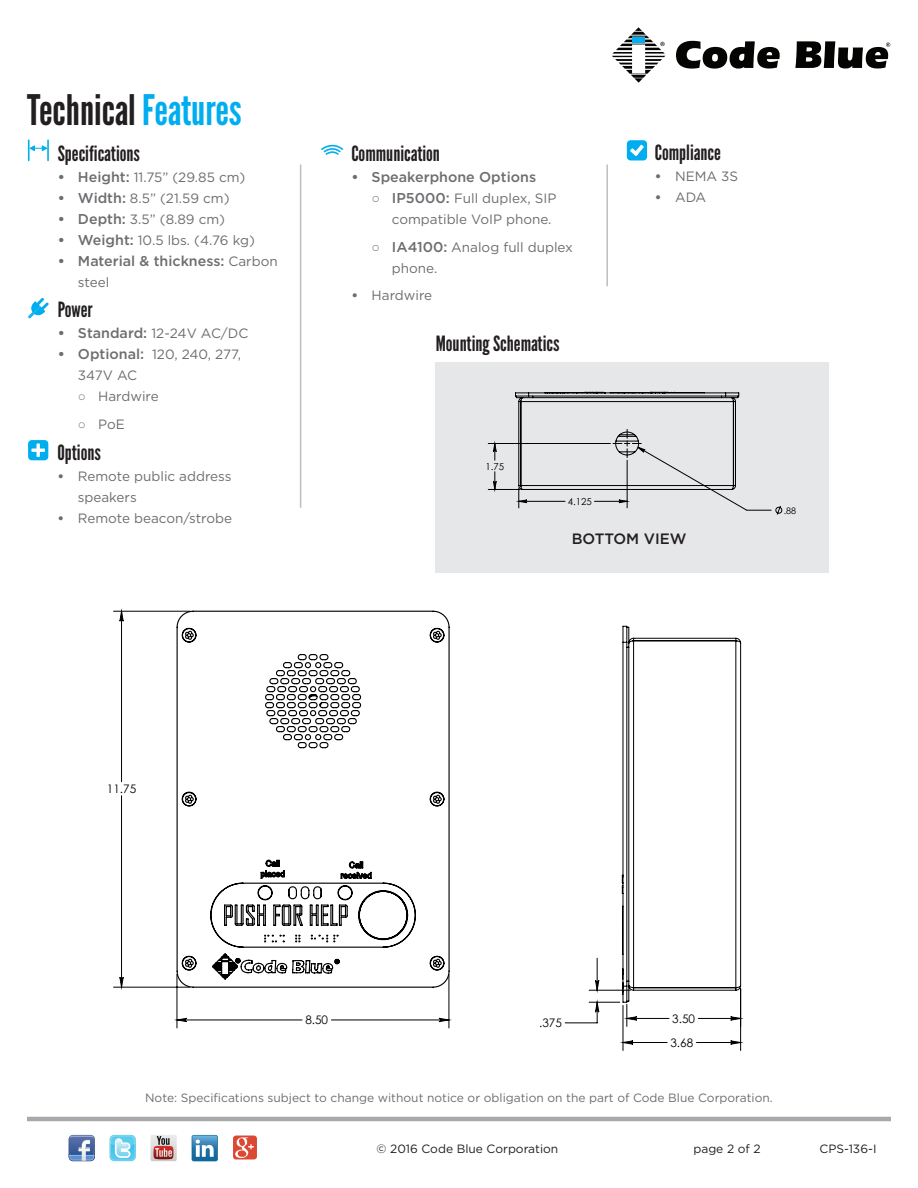
<style>
.page{position:relative;width:918px;height:1188px;background:#fff}
.page>*{position:absolute;margin:0;border:0;box-sizing:border-box;transform-origin:0 0}
.t1{font:42px "League Gothic";letter-spacing:-.005em;color:#231f20}
.t2{font:21px "League Gothic";color:#231f20}
.t3{font:500 15px "Gotham";color:#231f20}
.t4{font:500 14.25px "Gotham";color:#6c6d70}
.t5{font:13.5px/21px "Gotham";color:#6c6d70}
.t6{font:12px "Gotham";color:#6c6d70}
.t7{font:12px "Gotham";color:#231f20}
.t8{font:11.7px/24px "Century Gothic";color:#000}
.t9{font:10.65px "Century Gothic";color:#000}
.t10{font:9.6px "Century Gothic";color:#000}
.t11{font:9px "Century Gothic";color:#000}
.s1{color:#00aeef}
.s2{font-weight:700;font-size:14.25px}
.s3{font-weight:500;font-size:14.25px}
.s4{font-weight:700}
.s5{font-weight:400;font-size:13.5px}
.s6{font-family:"Arial"}
.s7{font-family:"Arial";font-size:14.25px}
</style>
<div class="page">
<svg style="left:69px;top:1135px;width:26px;height:26px"></svg>
<svg style="left:110px;top:1135px;width:26px;height:26px"></svg>
<img style="left:233px;top:1136px;width:24px;height:23px">
<svg style="left:192px;top:1135px;width:26px;height:26px"></svg>
<img style="left:150px;top:1135px;width:27px;height:26px">
<hr style="left:27px;top:1117px;width:864px;height:4px;background:#a8a9ad">
<svg style="left:676px;top:41px;width:104px;height:28px"></svg>
<svg style="left:795px;top:41px;width:95px;height:28px"></svg>
<svg style="left:612px;top:27px;width:53px;height:56px"></svg>
<hr style="left:300px;top:165px;width:1px;height:343px;background:#bcbdc0">
<hr style="left:606px;top:165px;width:2px;height:121px;background:#bcbdc0">
<svg style="left:28px;top:297px;width:21px;height:21px"></svg>
<svg style="left:28px;top:440px;width:20px;height:20px"></svg>
<hr style="left:28px;top:140px;width:2px;height:20px;background:#00aeef">
<hr style="left:47px;top:140px;width:2px;height:20px;background:#00aeef">
<svg style="left:29px;top:145px;width:19px;height:7px"></svg>
<svg style="left:321px;top:144px;width:23px;height:11px"></svg>
<svg style="left:627px;top:140px;width:20px;height:20px"></svg>
<div style="left:436px;top:363px;width:393px;height:210px;background:#e6e7e9"></div>
<hr style="left:463px;top:376px;width:63px;height:1px;background:#000">
<hr style="left:516px;top:376px;width:102px;height:1px;background:#000">
<hr style="left:642px;top:376px;width:97px;height:1px;background:#000">
<hr style="left:488px;top:443px;width:122px;height:1px;background:#000">
<hr style="left:488px;top:489px;width:32px;height:1px;background:#000">
<svg style="left:493px;top:392px;width:289px;height:123px"></svg>
<svg style="left:564px;top:625px;width:179px;height:426px"></svg>
<hr style="left:533px;top:626px;width:1px;height:171px;background:#000">
<hr style="left:533px;top:811px;width:1px;height:191px;background:#000">
<hr style="left:533px;top:989px;width:1px;height:54px;background:#000">
<hr style="left:623px;top:1005px;width:1px;height:46px;background:#000">
<hr style="left:740px;top:989px;width:1px;height:62px;background:#000">
<hr style="left:589px;top:1002px;width:31px;height:1px;background:#000">
<hr style="left:589px;top:990px;width:41px;height:1px;background:#000">
<hr style="left:565px;top:1023px;width:32px;height:1px;background:#000">
<hr style="left:597px;top:958px;width:1px;height:32px;background:#000">
<svg style="left:622px;top:626px;width:119px;height:354px"></svg>
<hr style="left:114px;top:611px;width:76px;height:1px;background:#000">
<hr style="left:114px;top:987px;width:76px;height:1px;background:#000">
<hr style="left:177px;top:974px;width:1px;height:54px;background:#000">
<hr style="left:449px;top:974px;width:1px;height:54px;background:#000">
<hr style="left:733px;top:974px;width:1px;height:61px;background:#000">
<svg style="left:590px;top:980px;width:151px;height:64px"></svg>
<hr style="left:590px;top:943px;width:1px;height:32px;background:#000">
<hr style="left:273px;top:1187px;width:40px;height:1px;background:#000">
<hr style="left:144px;top:1187px;width:149px;height:1px;background:#000">
<svg style="left:120px;top:611px;width:329px;height:411px"></svg>
<svg style="left:176px;top:610px;width:274px;height:378px"></svg>
<p class="t1" style="left:27px;top:85px;width:216px">Technical <span class="s1">Features</span></p>
<p class="t2" style="left:58px;top:141px;width:84px">Specifications</p>
<p class="t5" style="left:58px;top:166px;width:189px"><span class="s2">•</span> <span class="s3">Height:</span> 11.75” (29.85 cm)</p>
<p class="t5" style="left:58px;top:187px;width:173px"><span class="s2">•</span> <span class="s3">Width:</span> 8.5” (21.59 cm)</p>
<p class="t5" style="left:58px;top:208px;width:169px"><span class="s2">•</span> <span class="s3">Depth:</span> 3.5” (8.89 cm)</p>
<p class="t5" style="left:58px;top:229px;width:199px"><span class="s2">•</span> <span class="s3">Weight:</span> 10.5 lbs. (4.76 kg)</p>
<p class="t4" style="left:58px;top:252px;width:221px"><span class="s4">•</span> Material &amp; thickness: <span class="s5">Carbon</span></p>
<p class="t5" style="left:78px;top:271px;width:33px">steel</p>
<p class="t2" style="left:58px;top:297px;width:36px">Power</p>
<p class="t5" style="left:58px;top:323px;width:192px"><span class="s2">•</span> <span class="s3">Standard:</span> 12-24V AC/DC</p>
<p class="t5" style="left:78px;top:344px;width:165px;text-indent:-20px"><span class="s2">•</span> <span class="s3">Optional:</span> 120, 240, 277,<br>347V AC</p>
<p class="t5" style="left:78px;top:386px;width:82px"><span class="s6">○</span> Hardwire</p>
<p class="t5" style="left:78px;top:414px;width:48px"><span class="s6">○</span> PoE</p>
<p class="t2" style="left:57px;top:440px;width:45px">Options</p>
<p class="t5" style="left:78px;top:465px;width:155px;text-indent:-20px"><span class="s4">•</span> Remote public address speakers</p>
<p class="t5" style="left:57px;top:507px;width:176px"><span class="s4">•</span> Remote beacon/strobe</p>
<p class="t2" style="left:351px;top:141px;width:90px">Communication</p>
<p class="t4" style="left:351px;top:168px;width:186px"><span class="s4">•</span> Speakerphone Options</p>
<p class="t5" style="left:392px;top:187px;width:166px;text-indent:-20px"><span class="s7">○</span> <span class="s3">IP5000:</span> Full duplex, SIP compatible VoIP phone.</p>
<p class="t5" style="left:392px;top:236px;width:183px;text-indent:-20px"><span class="s7">○</span> <span class="s3">IA4100:</span> Analog full duplex phone.</p>
<p class="t5" style="left:351px;top:285px;width:82px"><span class="s4">•</span> Hardwire</p>
<p class="t2" style="left:436px;top:331px;width:125px">Mounting Schematics</p>
<p class="t10" style="left:485px;top:459px;width:20px">1.75</p>
<p class="t10" style="left:568px;top:495px;width:26px">4.125</p>
<p class="t2" style="left:655px;top:140px;width:68px">Compliance</p>
<p class="t5" style="left:655px;top:166px;width:85px"><span class="s4">•</span> NEMA 3S</p>
<p class="t5" style="left:655px;top:187px;width:53px"><span class="s4">•</span> ADA</p>
<p class="t9" style="left:601px;top:527px;width:73px">BOTTOM VIEW</p>
<p class="t3" style="left:572px;top:530px;width:116px">BOTTOM VIEW</p>
<p class="t11" style="left:784px;top:504px;width:14px">.88</p>
<p class="t8" style="left:107px;top:777px;width:31px">11.75</p>
<p class="t8" style="left:305px;top:1008px;width:24px">8.50</p>
<p class="t8" style="left:539px;top:1011px;width:24px">.375</p>
<p class="t8" style="left:670px;top:1006px;width:26px">3.50<br>3.68</p>
<p class="t6" style="left:145px;top:1090px;width:629px">Note: Specifications subject to change without notice or obligation on the part of Code Blue Corporation.</p>
<p class="t7" style="left:377px;top:1141px;width:183px">© 2016 Code Blue Corporation</p>
<p class="t7" style="left:693px;top:1141px;width:69px">page 2 of 2</p>
<p class="t7" style="left:820px;top:1141px;width:58px">CPS-136-I</p>
</div>
